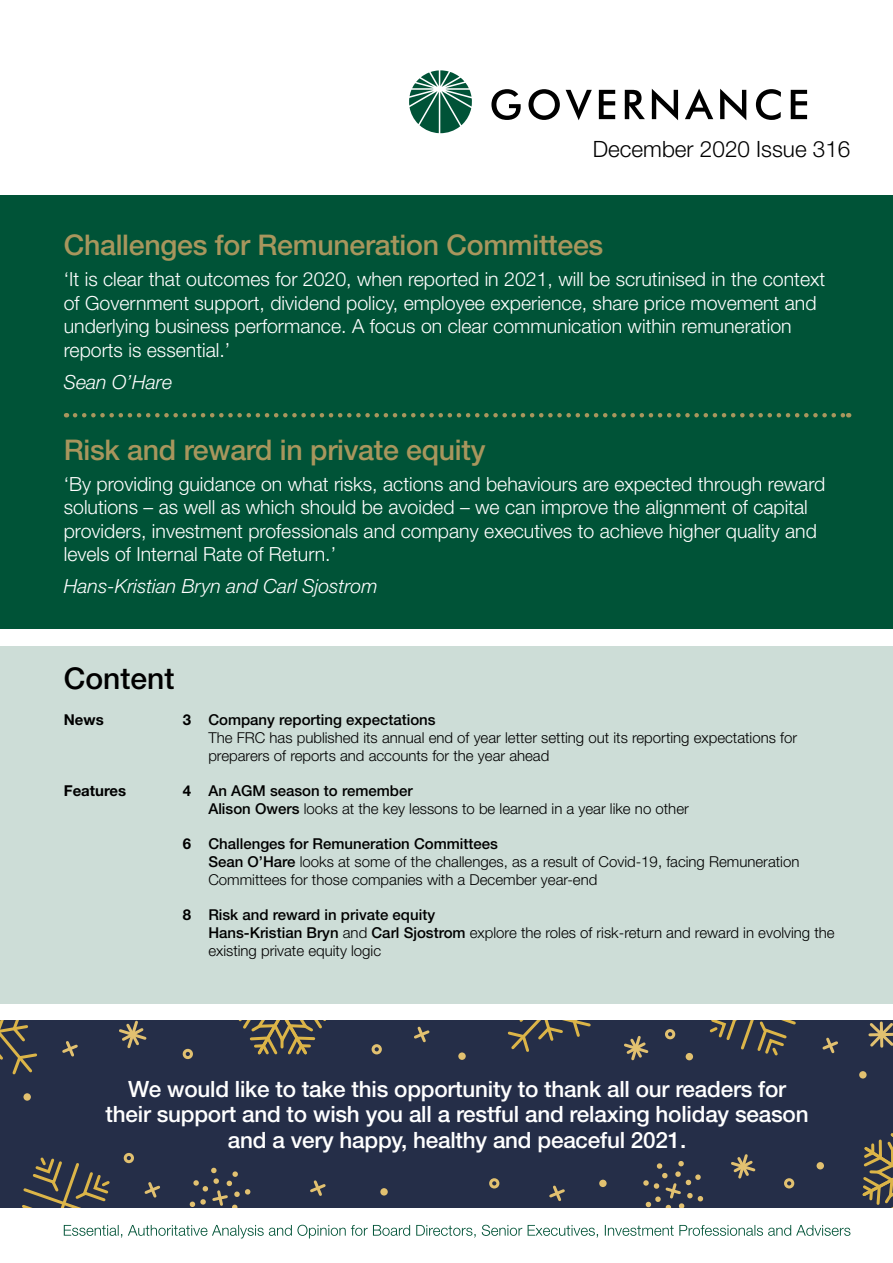
<style>
.page{position:relative;width:893px;height:1263px;background:#fff}
.page>*{position:absolute;margin:0;border:0;box-sizing:border-box;transform-origin:0 0}
.t1{font:500 30px "Helvetica Neue LT Std";color:#000}
.t2{font:500 28.5px "Helvetica Neue LT Std";letter-spacing:-.01em;color:#a8965d}
.t3{font:500 22.5px/25.5px "Helvetica Neue LT Std";letter-spacing:-.01em;color:#fff;text-align:center}
.t4{font:300 22.5px "Helvetica Neue LT Std";color:#000}
.t5{font:300 19.5px/23.4px "Helvetica Neue LT Std";color:#fff}
.t6{font:italic 300 19.5px "Helvetica Neue LT Std";color:#fff}
.t7{font:300 15px/18px "Helvetica Neue LT Std";color:#000}
.t8{font:700 15px "Helvetica Neue LT Std";color:#000}
.s1{font-weight:700}
.s2{font-weight:500}
</style>
<div class="page">
<svg style="left:409px;top:70px;width:63px;height:63px"></svg>
<svg style="left:491px;top:89px;width:30px;height:31px"></svg>
<svg style="left:528px;top:89px;width:32px;height:31px"></svg>
<svg style="left:566px;top:90px;width:26px;height:30px"></svg>
<svg style="left:599px;top:90px;width:16px;height:29px"></svg>
<svg style="left:625px;top:90px;width:20px;height:29px"></svg>
<svg style="left:652px;top:89px;width:26px;height:31px"></svg>
<svg style="left:685px;top:89px;width:28px;height:30px"></svg>
<svg style="left:720px;top:89px;width:26px;height:31px"></svg>
<svg style="left:756px;top:89px;width:25px;height:31px"></svg>
<svg style="left:791px;top:90px;width:16px;height:29px"></svg>
<div style="left:0;top:196px;width:893px;height:433px;background:#005337"></div>
<div style="left:0;top:1020px;width:893px;height:188px;background:#252e48"></div>
<svg style="left:709px;top:1020px;width:87px;height:36px"></svg>
<svg style="left:22px;top:1157px;width:88px;height:51px"></svg>
<div style="left:23px;top:1093px;width:8px;height:8px;background:#e2c170;border-radius:50%"></div>
<div style="left:380px;top:1188px;width:8px;height:7px;background:#e2c170;border-radius:50%"></div>
<div style="left:458px;top:1052px;width:8px;height:8px;background:#e2c170;border-radius:50%"></div>
<div style="left:599px;top:1180px;width:8px;height:7px;background:#e2c170;border-radius:50%"></div>
<div style="left:817px;top:1162px;width:7px;height:7px;background:#e2c170;border-radius:50%"></div>
<div style="left:859px;top:1071px;width:8px;height:7px;background:#e2c170;border-radius:50%"></div>
<div style="left:686px;top:1053px;width:7px;height:7px;background:#e2c170;border-radius:50%"></div>
<svg style="left:119px;top:1020px;width:28px;height:29px"></svg>
<svg style="left:868px;top:1021px;width:25px;height:27px"></svg>
<svg style="left:731px;top:1154px;width:25px;height:25px"></svg>
<svg style="left:624px;top:1036px;width:25px;height:25px"></svg>
<svg style="left:238px;top:1020px;width:88px;height:35px"></svg>
<svg style="left:862px;top:1133px;width:31px;height:75px"></svg>
<svg style="left:62px;top:1041px;width:16px;height:16px"></svg>
<svg style="left:414px;top:1026px;width:16px;height:17px"></svg>
<svg style="left:822px;top:1037px;width:16px;height:17px"></svg>
<svg style="left:549px;top:1185px;width:16px;height:16px"></svg>
<svg style="left:310px;top:1180px;width:16px;height:16px"></svg>
<svg style="left:144px;top:1182px;width:16px;height:16px"></svg>
<svg style="left:643px;top:1161px;width:60px;height:47px"></svg>
<svg style="left:190px;top:1167px;width:60px;height:41px"></svg>
<svg style="left:0;top:1020px;width:37px;height:55px"></svg>
<svg style="left:507px;top:1020px;width:84px;height:32px"></svg>
<div style="left:183px;top:1049px;width:10px;height:10px;border:3px solid #e2c170;border-radius:50%"></div>
<div style="left:124px;top:1153px;width:10px;height:10px;border:3px solid #e2c170;border-radius:50%"></div>
<div style="left:372px;top:1044px;width:10px;height:10px;border:3px solid #e2c170;border-radius:50%"></div>
<div style="left:489px;top:1178px;width:10px;height:10px;border:3px solid #e2c170;border-radius:50%"></div>
<div style="left:665px;top:1029px;width:10px;height:10px;border:3px solid #e2c170;border-radius:50%"></div>
<div style="left:784px;top:1178px;width:10px;height:10px;border:3px solid #e2c170;border-radius:50%"></div>
<div style="left:0;top:646px;width:893px;height:357px;background:#cdddd7"></div>
<svg style="left:64px;top:1225px;width:786px;height:13px"></svg>
<svg style="left:75px;top:413px;width:774px;height:4px"></svg>
<h3 class="t4" style="left:593px;top:136px;width:259px">December 2020 Issue 316</h3>
<h2 class="t2" style="left:64px;top:228px;width:541px">Challenges for Remuneration Committees</h2>
<p class="t5" style="left:64px;top:267px;width:763px">‘It is clear that outcomes for 2020, when reported in 2021, will be scrutinised in the context of Government support, dividend policy, employee experience, share price movement and underlying business performance. A focus on clear communication within remuneration reports is essential.’</p>
<h3 class="t6" style="left:64px;top:370px;width:110px">Sean O’Hare</h3>
<h2 class="t2" style="left:64px;top:433px;width:423px">Risk and reward in private equity</h2>
<p class="t5" style="left:64px;top:472px;width:763px">‘By providing guidance on what risks, actions and behaviours are expected through reward solutions – as well as which should be avoided – we can improve the alignment of capital providers, investment professionals and company executives to achieve higher quality and levels of Internal Rate of Return.’</p>
<h3 class="t6" style="left:64px;top:574px;width:315px">Hans-Kristian Bryn and Carl Sjostrom</h3>
<h1 class="t1" style="left:64px;top:660px;width:112px">Content</h1>
<p class="t8" style="left:64px;top:710px;width:41px">News</p>
<p class="t7" style="left:208px;top:710px;width:590px;text-indent:-26px"><span class="s1">3</span> <span class="s2">Company reporting expectations<br></span>The FRC has published its annual end of year letter setting out its reporting expectations for preparers of reports and accounts for the year ahead</p>
<p class="t8" style="left:64px;top:781px;width:64px">Features</p>
<p class="t7" style="left:208px;top:781px;width:482px;text-indent:-26px"><span class="s1">4</span> <span class="s2">An AGM season to remember<br>Alison Owers</span> looks at the key lessons to be learned in a year like no other</p>
<p class="t7" style="left:208px;top:834px;width:593px;text-indent:-26px"><span class="s1">6</span> <span class="s2">Challenges for Remuneration Committees<br>Sean O’Hare</span> looks at some of the challenges, as a result of Covid-19, facing Remuneration<br>Committees for those companies with a December year-end</p>
<p class="t7" style="left:208px;top:905px;width:628px;text-indent:-26px"><span class="s1">8</span> <span class="s2">Risk and reward in private equity<br>Hans-Kristian Bryn</span> and <span class="s2">Carl Sjostrom</span> explore the roles of risk-return and reward in evolving the existing private equity logic</p>
<h3 class="t3" style="left:106px;top:1076px;width:704px">We would like to take this opportunity to thank all our readers for their support and to wish you all a restful and relaxing holiday season and a very happy, healthy and peaceful 2021.</h3>
</div>
